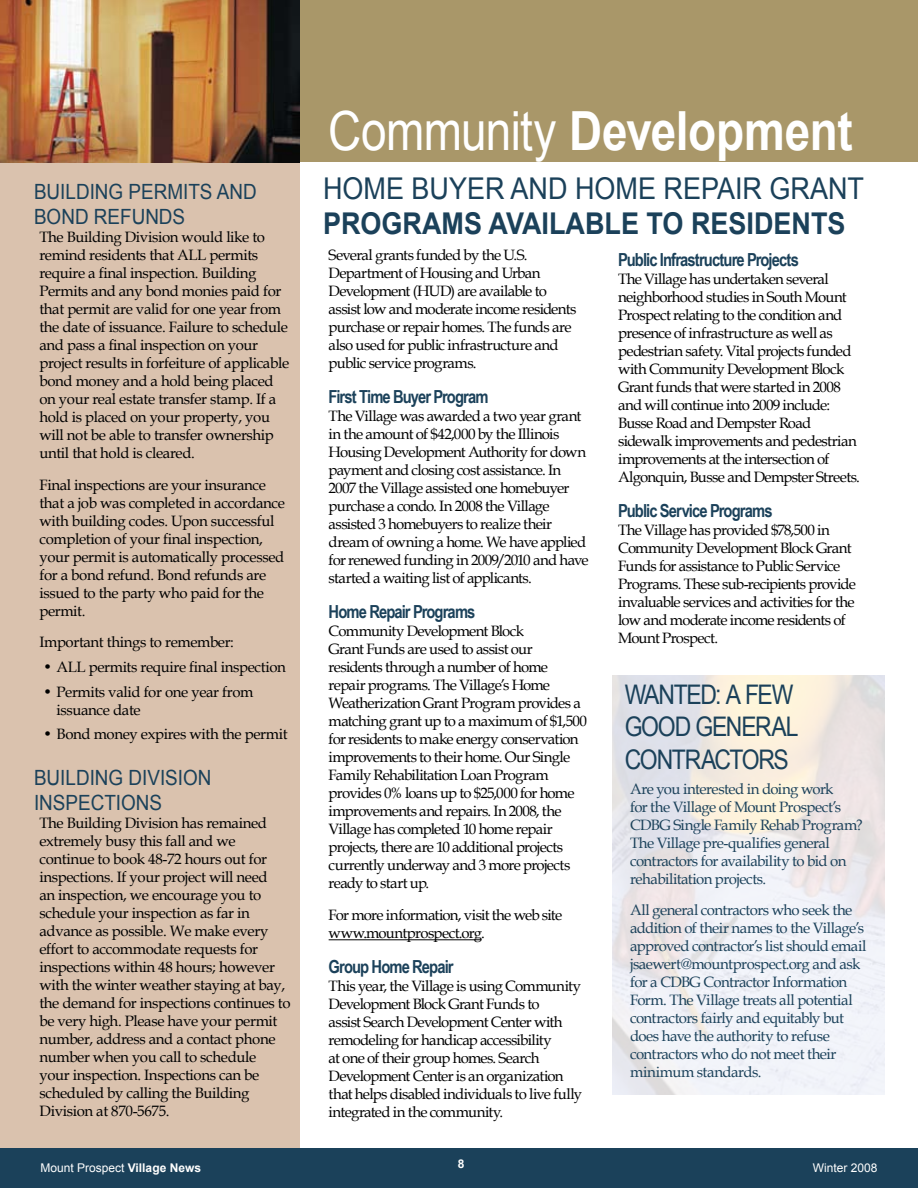
<style>
.page{position:relative;width:918px;height:1188px;background:#fff}
.page>*{position:absolute;margin:0;border:0;box-sizing:border-box;transform-origin:0 0}
.t1{font:700 54px "Arial";letter-spacing:-.01em;color:#fff;scale:.85 1}
.t2{font:700 30px "Arial";color:#1b415a;scale:.9 1}
.t3{font:30px "Arial";color:#1b415a;scale:.9 1}
.t4{font:27px/32.4px "Arial";letter-spacing:-.055em;color:#1b415a;scale:.85 1}
.t5{font:21px "Arial";color:#1b415a;scale:.9 1}
.t6{font:700 18px "Arial Narrow";letter-spacing:-.05em;color:#1b415a}
.t7{font:15px/18px "Book Antiqua";letter-spacing:-.03em;color:#000}
.t8{font:15px/18px "Book Antiqua";letter-spacing:-.05em;color:#000}
.t9{font:15px/18px "Book Antiqua";letter-spacing:-.04em;color:#1b415a}
.t10{font:12px "Arial";color:#fff}
.t11{font:700 12px "Arial";color:#fff}
.s1{font-weight:400}
.s2{font-weight:700}
</style>
<div class="page">
<div style="left:300px;top:0;width:618px;height:162px;background:#a99769"></div>
<div style="left:0;top:162px;width:300px;height:986px;background:#dac2ae"></div>
<div style="left:0;top:1148px;width:918px;height:40px;background:#1b415a"></div>
<img style="left:0;top:0;width:300px;height:162px">
<hr style="left:329px;top:939px;width:152px;height:1px;background:#000">
<h3 class="t5" style="left:34px;top:178px;width:27px">BUILDING</h3>
<h3 class="t5" style="left:129px;top:178px;width:28px">PERMITS</h3>
<h3 class="t5" style="left:217px;top:178px;width:16px">AND</h3>
<h3 class="t5" style="left:34px;top:203px;width:30px">BOND</h3>
<h3 class="t5" style="left:94px;top:203px;width:31px">REFUNDS</h3>
<p class="t7" style="left:39px;top:228px;width:251px">The Building Division would like to remind residents that ALL permits require a final inspection. Building Permits and any bond monies paid for that permit are valid for one year from the date of issuance. Failure to schedule and pass a final inspection on your project results in forfeiture of applicable bond money and a hold being placed on your real estate transfer stamp. If a hold is placed on your property, you will not be able to transfer ownership until that hold is cleared.</p>
<p class="t7" style="left:39px;top:475px;width:247px">Final inspections are your insurance that a job was completed in accordance with building codes. Upon successful completion of your final inspection, your permit is automatically processed for a bond refund. Bond refunds are issued to the party who paid for the permit.</p>
<p class="t7" style="left:39px;top:633px;width:196px">Important things to remember:</p>
<p class="t7" style="left:43px;top:657px;width:244px">• ALL permits require final inspection</p>
<p class="t7" style="left:57px;top:682px;width:198px;text-indent:-13px">• Permits valid for one year from issuance date</p>
<p class="t7" style="left:43px;top:725px;width:246px">• Bond money expires with the permit</p>
<h3 class="t5" style="left:34px;top:764px;width:27px">BUILDING</h3>
<h3 class="t5" style="left:129px;top:764px;width:27px">DIVISION</h3>
<h3 class="t5" style="left:34px;top:789px;width:21px">INSPECTIONS</h3>
<p class="t7" style="left:39px;top:814px;width:253px">The Building Division has remained extremely busy this fall and we continue to book 48-72 hours out for inspections. If your project will need<br>an inspection, we encourage you to schedule your inspection as far in advance as possible. We make every effort to accommodate requests for inspections within 48 hours; however with the winter weather staying at bay, the demand for inspections continues to be very high. Please have your permit number, address and a contact phone number when you call to schedule<br>your inspection. Inspections can be scheduled by calling the Building Division at 870-5675.</p>
<h1 class="t1" style="left:328px;top:95px;width:619px"><span class="s1">COMMUNITY</span> DEVELOPMENT</h1>
<h2 class="t3" style="left:323px;top:169px;width:45px">HOME</h2>
<h2 class="t3" style="left:412px;top:169px;width:42px">BUYER</h2>
<h2 class="t3" style="left:511px;top:169px;width:22px">AND</h2>
<h2 class="t3" style="left:575px;top:169px;width:45px">HOME</h2>
<h2 class="t3" style="left:664px;top:169px;width:40px">REPAIR</h2>
<h2 class="t3" style="left:770px;top:169px;width:45px">GRANT</h2>
<h2 class="t2" style="left:323px;top:203px;width:311px">PROG RAMS AVAILABLE</h2>
<h2 class="t2" style="left:647px;top:203px;width:67px">T O RESI</h2>
<h2 class="t2" style="left:754px;top:203px;width:42px">DENTS</h2>
<p class="t7" style="left:329px;top:246px;width:249px">Several grants funded by the U.S.<br>Department of Housing and Urban Development (HUD) are available to assist low and moderate income residents purchase or repair homes. The funds are also used for public infrastructure and public service programs.</p>
<p class="t6" style="left:329px;top:383px;width:161px">First Time Buyer Program</p>
<p class="t8" style="left:329px;top:407px;width:261px">The Village was awarded a two year grant in the amount of $42,000 by the Illinois Housing Development Authority for down payment and closing cost assistance. In 2007 the Village assisted one homebuyer purchase a condo. In 2008 the Village assisted 3 homebuyers to realize their dream of owning a home. We have applied for renewed funding in 2009/2010 and have started a waiting list of applicants.</p>
<p class="t6" style="left:329px;top:598px;width:148px">Home Repair Programs</p>
<p class="t7" style="left:329px;top:622px;width:260px">Community Development Block<br>Grant Funds are used to assist our residents through a number of home repair programs. The Village’s Home Weatherization Grant Program provides a matching grant up to a maximum of $1,500 for residents to make energy conservation improvements to their home. Our Single Family Rehabilitation Loan Program provides 0% loans up to $25,000 for home improvements and repairs. In 2008, the Village has completed 10 home repair projects, there are 10 additional projects currently underway and 3 more projects ready to start up.</p>
<p class="t8" style="left:329px;top:905px;width:235px">For more information, visit the web site www.mountprospect.org.</p>
<p class="t6" style="left:329px;top:953px;width:127px">Group Home Repair</p>
<p class="t7" style="left:329px;top:976px;width:255px">This year, the Village is using Community Development Block Grant Funds to<br>assist Search Development Center with remodeling for handicap accessibility<br>at one of their group homes. Search Development Center is an organization that helps disabled individuals to live fully integrated in the community.</p>
<p class="t6" style="left:618px;top:246px;width:182px">Public Infrastructure Projects</p>
<p class="t7" style="left:618px;top:270px;width:243px">The Village has undertaken several neighborhood studies in South Mount Prospect relating to the condition and presence of infrastructure as well as pedestrian safety. Vital projects funded with Community Development Block Grant funds that were started in 2008 and will continue into 2009 include:<br>Busse Road and Dempster Road sidewalk improvements and pedestrian improvements at the intersection of Algonquin, Busse and Dempster Streets.</p>
<p class="t6" style="left:618px;top:497px;width:156px">Public Service Programs</p>
<p class="t8" style="left:618px;top:521px;width:239px">The Village has provided $78,500 in Community Development Block Grant Funds for assistance to Public Service Programs. These sub-recipients provide invaluable services and activities for the low and moderate income residents of Mount Prospect.</p>
<h3 class="t4" style="left:625px;top:679px;width:206px">WANTED: A FEW<br>GOOD GENERAL<br>CONTRACTORS</h3>
<p class="t9" style="left:630px;top:779px;width:234px">Are you interested in doing work<br>for the Village of Mount Prospect’s CDBG Single Family Rehab Program?<br>The Village pre-qualifies general contractors for availability to bid on rehabilitation projects.</p>
<p class="t9" style="left:630px;top:901px;width:238px">All general contractors who seek the addition of their names to the Village’s approved contractor’s list should email jsaewert@mountprospect.org and ask for a CDBG Contractor Information Form. The Village treats all potential contractors fairly and equitably but does have the authority to refuse contractors who do not meet their minimum standards.</p>
<p class="t10" style="left:40px;top:1160px;width:162px">MOUNT PROSPECT <span class="s2">VILLAGE NEWS</span></p>
<p class="t11" style="left:458px;top:1156px;width:8px">8</p>
<p class="t10" style="left:813px;top:1160px;width:66px">WINTER 2008</p>
</div>
